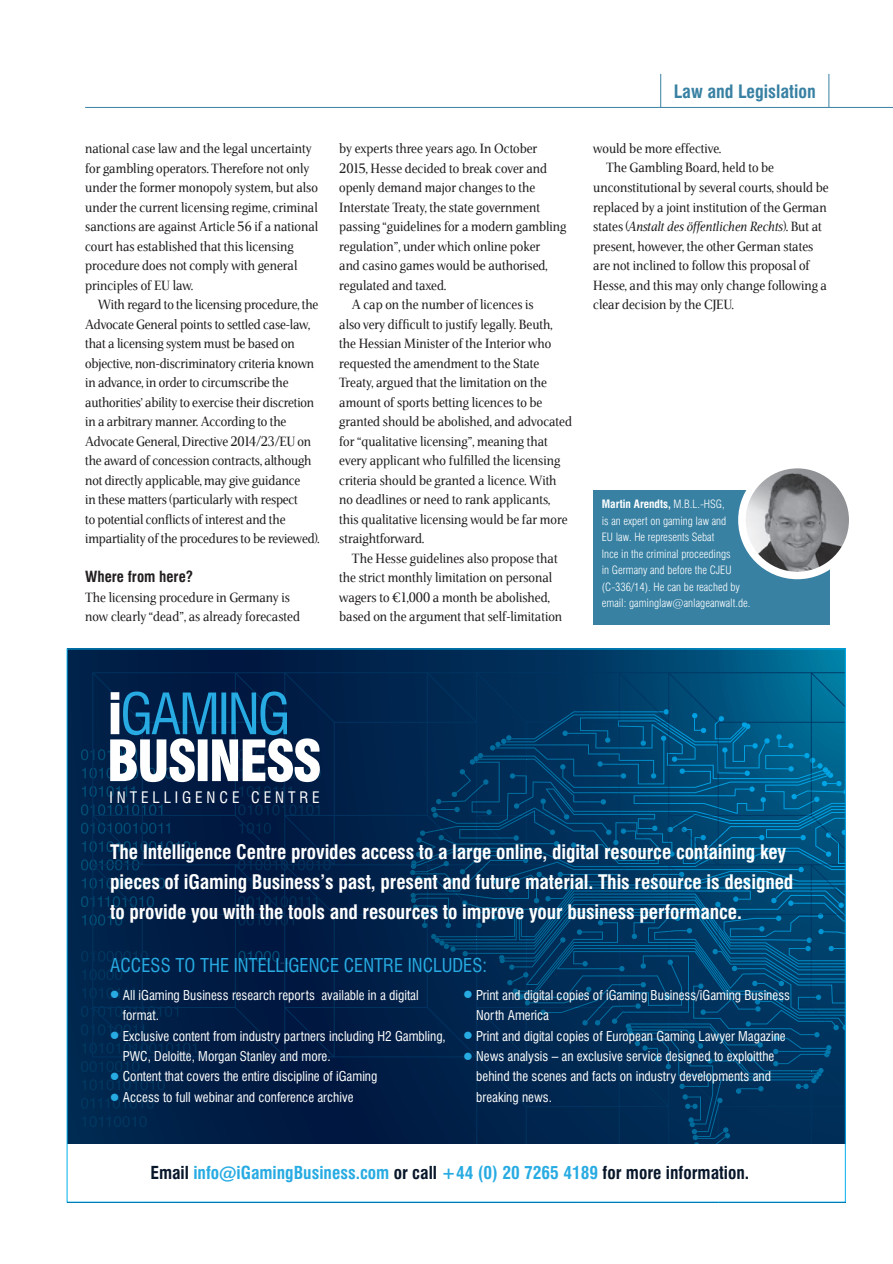
<style>
.page{position:relative;width:893px;height:1264px;background:#fff}
.page>*{position:absolute;margin:0;border:0;box-sizing:border-box;transform-origin:0 0}
.t1{font:700 condensed 19.5px/30px "Swiss 721 BT";letter-spacing:-.005em;color:#fff}
.t2{font:condensed 18.6px "Swiss 721 BT";color:#27abe2}
.t3{font:700 condensed 18px "Swiss 721 BT";color:#3881a3}
.t4{font:700 condensed 17.4px "Swiss 721 BT";color:#27abe2}
.t5{font:condensed 15.45px "Swiss 721 BT";letter-spacing:.25em;color:#fff}
.crosshead{font:700 condensed 15px "Swiss 721 BT";color:#231f20}
.body_copy{font:13.5px/19.5px "Veritas";color:#231f20}
.body_first_para{font:13.5px/19.5px "Veritas";color:#231f20}
.t6{font:condensed 13.2px/20.4px "Swiss 721 BT";color:#fff}
.Author_Profile_Text{font:300 condensed 11.25px/16.5px "Swiss 721 BT";color:#fff}
.s1{font-style:italic}
.s2{font-weight:700}
.s3{color:#09172b}
</style>
<div class="page">
<hr style="left:85px;top:107px;width:808px;height:1px;background:#3881a3">
<hr style="left:660px;top:74px;width:1px;height:33px;background:#3881a3">
<hr style="left:828px;top:74px;width:1px;height:33px;background:#3881a3">
<div style="left:593px;top:490px;width:236px;height:134px;background:#3881a3"></div>
<img style="left:744px;top:470px;width:103px;height:105px">
<div style="left:738px;top:461px;width:118px;height:118px;border:8px solid #fff;border-radius:50%"></div>
<svg style="left:69px;top:650px;width:774px;height:494px;background:#002f58"></svg>
<svg style="left:81px;top:804px;width:11px;height:11px"></svg>
<svg style="left:81px;top:822px;width:11px;height:11px"></svg>
<svg style="left:82px;top:841px;width:10px;height:10px"></svg>
<svg style="left:81px;top:859px;width:11px;height:11px"></svg>
<svg style="left:82px;top:877px;width:10px;height:11px"></svg>
<svg style="left:81px;top:896px;width:11px;height:11px"></svg>
<svg style="left:82px;top:914px;width:10px;height:11px"></svg>
<svg style="left:81px;top:950px;width:11px;height:11px"></svg>
<svg style="left:82px;top:969px;width:10px;height:11px"></svg>
<svg style="left:81px;top:1005px;width:11px;height:11px"></svg>
<svg style="left:82px;top:1115px;width:10px;height:11px"></svg>
<svg style="left:92px;top:672px;width:751px;height:472px;background:#00234b"></svg>
<svg style="left:81px;top:691px;width:240px;height:105px"></svg>
<svg style="left:82px;top:987px;width:53px;height:11px"></svg>
<svg style="left:81px;top:1024px;width:115px;height:29px;background:#00254c"></svg>
<svg style="left:81px;top:1060px;width:84px;height:48px;background:#00274f"></svg>
<svg style="left:410px;top:709px;width:435px;height:493px;background:#1d5379"></svg>
<p class="body_copy" style="left:85px;top:139px;width:235px">national case law and the legal uncertainty for gambling operators. Therefore not only under the former monopoly system, but also under the current licensing regime, criminal sanctions are against Article 56 if a national court has established that this licensing procedure does not comply with general principles of EU law.</p>
<p class="body_copy" style="left:85px;top:295px;width:236px;text-indent:13px">With regard to the licensing procedure, the Advocate General points to settled case-law, that a licensing system must be based on objective, non-discriminatory criteria known in advance, in order to circumscribe the authorities’ ability to exercise their discretion in a arbitrary manner. According to the Advocate General, Directive 2014/23/EU on the award of concession contracts, although not directly applicable, may give guidance<br>in these matters (particularly with respect<br>to potential conflicts of interest and the impartiality of the procedures to be reviewed).</p>
<p class="crosshead" style="left:85px;top:568px;width:110px">Where from here?</p>
<p class="body_first_para" style="left:85px;top:587px;width:216px">The licensing procedure in Germany is now clearly “dead”, as already forecasted</p>
<p class="body_first_para" style="left:339px;top:139px;width:229px">by experts three years ago. In October 2015, Hesse decided to break cover and openly demand major changes to the Interstate Treaty, the state government passing “guidelines for a modern gambling regulation”, under which online poker<br>and casino games would be authorised, regulated and taxed.</p>
<p class="body_copy" style="left:339px;top:295px;width:234px;text-indent:13px">A cap on the number of licences is<br>also very difficult to justify legally. Beuth, the Hessian Minister of the Interior who requested the amendment to the State Treaty, argued that the limitation on the amount of sports betting licences to be granted should be abolished, and advocated for “qualitative licensing”, meaning that every applicant who fulfilled the licensing criteria should be granted a licence. With no deadlines or need to rank applicants, this qualitative licensing would be far more straightforward.</p>
<p class="body_copy" style="left:339px;top:548px;width:224px;text-indent:13px">The Hesse guidelines also propose that the strict monthly limitation on personal wagers to €1,000 a month be abolished, based on the argument that self-limitation</p>
<h3 class="t3" style="left:674px;top:80px;width:143px">Law and Legislation</h3>
<p class="body_copy" style="left:593px;top:139px;width:129px">would be more effective.</p>
<p class="body_copy" style="left:593px;top:158px;width:237px;text-indent:13px">The Gambling Board, held to be unconstitutional by several courts, should be replaced by a joint institution of the German states (<span class="s1">Anstalt des öffentlichen Rechts</span>). But at present, however, the other German states are not inclined to follow this proposal of Hesse, and this may only change following a clear decision by the CJEU.</p>
<p class="Author_Profile_Text" style="left:602px;top:496px;width:150px"><span class="s2">Martin Arendts,</span> M.B.L.-HSG,<br>is an expert on gaming law and<br>EU law. He represents Sebat<br>Ince in the criminal proceedings<br>in Germany and before the CJEU (C-336/14). He can be reached by email: gaminglaw@anlageanwalt.de.</p>
<p class="t5" style="left:110px;top:788px;width:212px">INTELLIGENCE CENTRE</p>
<p class="t1" style="left:110px;top:837px;width:685px">The Intelligence Centre provides access to a large online, digital resource containing key pieces of iGaming Business’s past, present and future material. This resource is designed to provide you with the tools and resources to improve your business performance.</p>
<p class="t2" style="left:110px;top:954px;width:378px">ACCESS TO THE INTELLIGENCE CENTRE INCLUDES:</p>
<p class="t6" style="left:123px;top:984px;width:325px">All iGaming Business research reports available in a digital format.<br>Exclusive content from industry partners including H2 Gambling, PWC, Deloitte, Morgan Stanley and more.<br>Content that covers the entire discipline of iGaming<br>Access to full webinar and conference archive</p>
<p class="t6" style="left:476px;top:984px;width:315px">Print and digital copies of iGaming Business/iGaming Business North America<br>Print and digital copies of European Gaming Lawyer Magazine News analysis – an exclusive service designed to exploitthe behind the scenes and facts on industry developments and breaking news.</p>
<p class="t4" style="left:150px;top:1161px;width:600px"><span class="s3">Email</span> info@iGamingBusiness.com <span class="s3">or call</span> +44 (0) 20 7265 4189 <span class="s3">for more information.</span></p>
</div>
